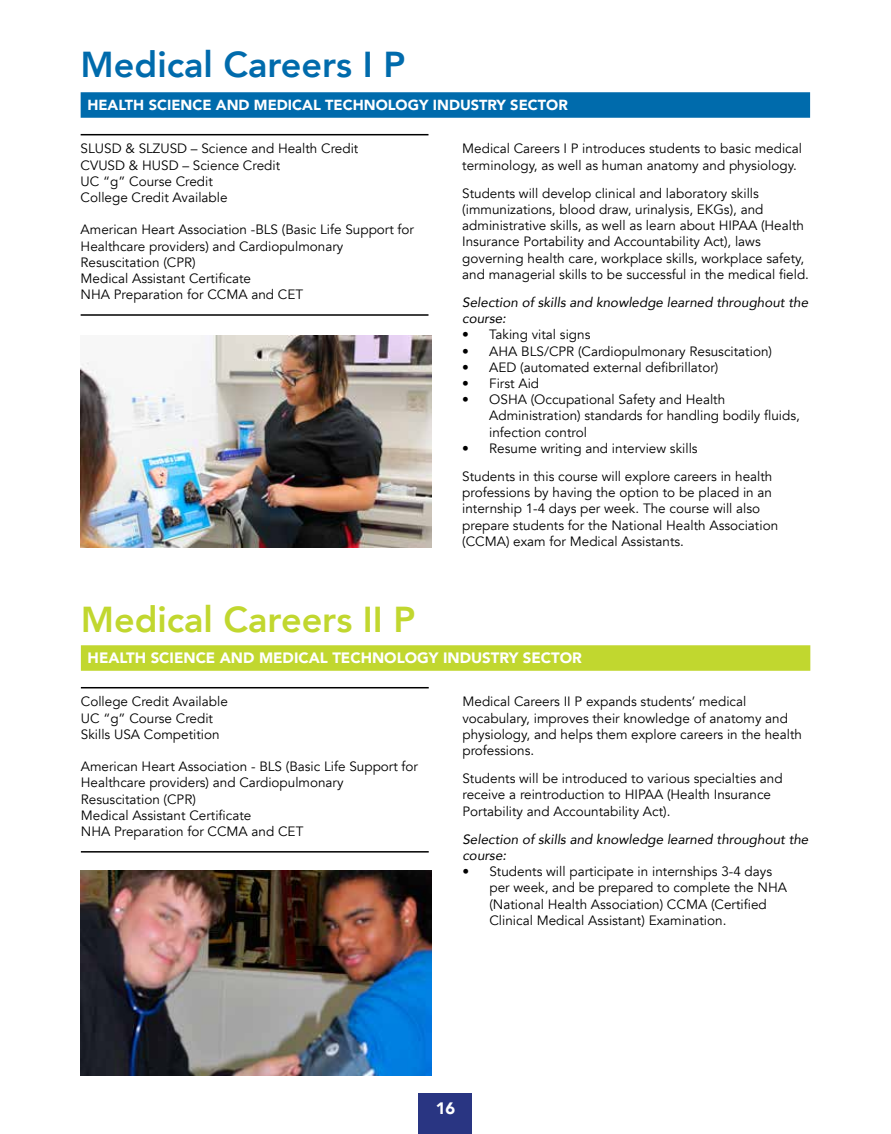
<style>
.page{position:relative;width:891px;height:1134px;background:#fff}
.page>*{position:absolute;margin:0;border:0;box-sizing:border-box;transform-origin:0 0}
.t1{font:800 36px "Avenir";color:#c1d72f}
.t2{font:800 36px "Avenir";color:#006bac}
.t3{font:900 16.5px "Avenir";color:#fff}
.t4{font:900 15px "Avenir";color:#fff}
.t5{font:900 14.55px "Avenir";color:#fff}
.t6{font:13.5px/16.2px "Avenir";color:#000}
.t7{font:italic 13.5px/16.2px "Avenir";color:#000}
</style>
<div class="page">
<div style="left:419px;top:1093px;width:53px;height:41px;background:#293582"></div>
<div style="left:81px;top:92px;width:729px;height:26px;background:#006bac"></div>
<hr style="left:81px;top:134px;width:348px;height:1px;background:#000">
<hr style="left:81px;top:314px;width:348px;height:2px;background:#000">
<div style="left:81px;top:645px;width:729px;height:26px;background:#c1d72f"></div>
<hr style="left:81px;top:687px;width:348px;height:1px;background:#000">
<hr style="left:81px;top:851px;width:348px;height:2px;background:#000">
<img style="left:81px;top:870px;width:351px;height:206px">
<img style="left:81px;top:336px;width:351px;height:212px">
<h1 class="t2" style="left:81px;top:36px;width:326px">Medical Careers I P</h1>
<p class="t5" style="left:87px;top:93px;width:482px">HEALTH SCIENCE AND MEDICAL TECHNOLOGY INDUSTRY SECTOR</p>
<p class="t6" style="left:81px;top:141px;width:279px">SLUSD &amp; SLZUSD – Science and Health Credit<br>CVUSD &amp; HUSD – Science Credit<br>UC “g” Course Credit<br>College Credit Available</p>
<p class="t6" style="left:81px;top:222px;width:335px">American Heart Association -BLS (Basic Life Support for Healthcare providers) and Cardiopulmonary Resuscitation (CPR)<br>Medical Assistant Certificate<br>NHA Preparation for CCMA and CET</p>
<p class="t6" style="left:462px;top:141px;width:341px">Medical Careers I P introduces students to basic medical terminology, as well as human anatomy and physiology.</p>
<p class="t6" style="left:462px;top:185px;width:348px">Students will develop clinical and laboratory skills (immunizations, blood draw, urinalysis, EKGs), and administrative skills, as well as learn about HIPAA (Health Insurance Portability and Accountability Act), laws governing health care, workplace skills, workplace safety, and managerial skills to be successful in the medical field.</p>
<p class="t7" style="left:462px;top:294px;width:347px">Selection of skills and knowledge learned throughout the course:</p>
<p class="t6" style="left:462px;top:327px;width:130px">• Taking vital signs</p>
<p class="t6" style="left:462px;top:343px;width:311px">• AHA BLS/CPR (Cardiopulmonary Resuscitation)</p>
<p class="t6" style="left:462px;top:359px;width:258px">• AED (automated external defibrillator)</p>
<p class="t6" style="left:462px;top:376px;width:78px">• First Aid</p>
<p class="t6" style="left:489px;top:392px;width:312px;text-indent:-27px">• OSHA (Occupational Safety and Health<br>Administration) standards for handling bodily fluids, infection control</p>
<p class="t6" style="left:462px;top:434px;width:312px;line-height:28.2px">• Resume writing and interview skills<br>Students in this course will explore careers in health</p>
<p class="t6" style="left:462px;top:485px;width:317px">professions by having the option to be placed in an internship 1-4 days per week. The course will also prepare students for the National Health Association (CCMA) exam for Medical Assistants.</p>
<h1 class="t1" style="left:81px;top:591px;width:336px">Medical Careers II P</h1>
<p class="t4" style="left:88px;top:645px;width:496px">HEALTH SCIENCE AND MEDICAL TECHNOLOGY INDUSTRY SECTOR</p>
<p class="t6" style="left:81px;top:694px;width:148px">College Credit Available<br>UC “g” Course Credit<br>Skills USA Competition</p>
<p class="t6" style="left:81px;top:759px;width:339px">American Heart Association - BLS (Basic Life Support for Healthcare providers) and Cardiopulmonary Resuscitation (CPR)<br>Medical Assistant Certificate<br>NHA Preparation for CCMA and CET</p>
<p class="t6" style="left:462px;top:694px;width:341px">Medical Careers II P expands students’ medical vocabulary, improves their knowledge of anatomy and physiology, and helps them explore careers in the health professions.</p>
<p class="t6" style="left:462px;top:771px;width:322px">Students will be introduced to various specialties and receive a reintroduction to HIPAA (Health Insurance<br>Portability and Accountability Act).</p>
<p class="t7" style="left:462px;top:831px;width:347px">Selection of skills and knowledge learned throughout the course:</p>
<p class="t6" style="left:489px;top:864px;width:299px;text-indent:-27px">• Students will participate in internships 3-4 days per week, and be prepared to complete the NHA (National Health Association) CCMA (Certified Clinical Medical Assistant) Examination.</p>
<p class="t3" style="left:436px;top:1094px;width:21px">16</p>
</div>
